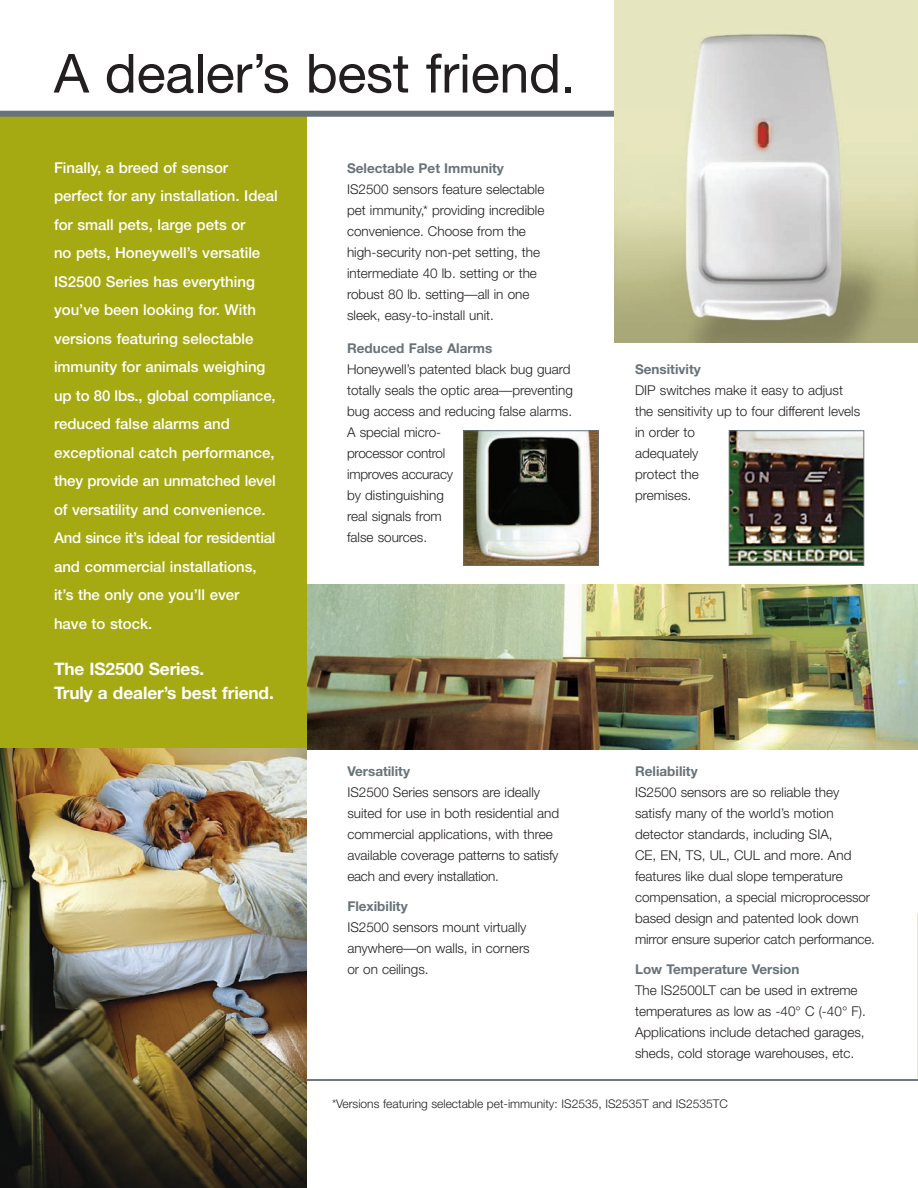
<style>
.page{position:relative;width:918px;height:1188px;background:#fff}
.page>*{position:absolute;margin:0;border:0;box-sizing:border-box;transform-origin:0 0}
.t1{font:54px "Helvetica Neue";letter-spacing:-.005em;color:#231f20}
.t2{font:700 17.25px/24px "Helvetica Neue";letter-spacing:-.005em;color:#fff}
.t3{font:500 15px/28.5px "Helvetica Neue";color:#fff}
.t4{font:300 13.5px/21px "Helvetica Neue";color:#231f20}
.t5{font:700 13.5px "Helvetica Neue";color:#687379}
.t6{font:300 12px "Helvetica Neue";color:#231f20}
</style>
<div class="page">
<img style="left:306px;top:585px;width:612px;height:164px">
<div style="left:0;top:115px;width:306px;height:650px;background:#a5a912"></div>
<img style="left:0;top:749px;width:306px;height:439px">
<div style="left:0;top:111px;width:918px;height:6px;background:#687379"></div>
<img style="left:614px;top:0;width:304px;height:343px">
<hr style="left:307px;top:1079px;width:611px;height:2px;background:#687379">
<img style="left:731px;top:433px;width:131px;height:131px">
<div style="left:729px;top:431px;width:135px;height:135px;border:1px solid #687379"></div>
<img style="left:466px;top:433px;width:130px;height:131px">
<div style="left:464px;top:431px;width:134px;height:135px;border:1px solid #687379"></div>
<hr style="left:917px;top:913px;width:1px;height:165px;background:#a5a912">
<h1 class="t1" style="left:54px;top:54px;width:523px">A dealer’s best friend.</h1>
<p class="t3" style="left:54px;top:155px;width:225px">Finally, a breed of sensor perfect for any installation. Ideal for small pets, large pets or<br>no pets, Honeywell’s versatile<br>IS2500 Series has everything you’ve been looking for. With versions featuring selectable immunity for animals weighing up to 80 lbs., global compliance, reduced false alarms and exceptional catch performance, they provide an unmatched level of versatility and convenience.<br>And since it’s ideal for residential and commercial installations, it’s the only one you’ll ever<br>have to stock.</p>
<p class="t5" style="left:347px;top:163px;width:158px">Selectable Pet Immunity</p>
<p class="t4" style="left:347px;top:179px;width:199px">IS2500 sensors feature selectable pet immunity,* providing incredible convenience. Choose from the high-security non-pet setting, the intermediate 40 lb. setting or the robust 80 lb. setting—all in one sleek, easy-to-install unit.</p>
<p class="t5" style="left:347px;top:344px;width:147px">Reduced False Alarms</p>
<p class="t4" style="left:347px;top:360px;width:227px">Honeywell’s patented black bug guard totally seals the optic area—preventing bug access and reducing false alarms.<br>A special micro-<br>processor control<br>improves accuracy<br>by distinguishing<br>real signals from<br>false sources.</p>
<p class="t2" style="left:54px;top:658px;width:221px">The IS2500 Series.<br>Truly a dealer’s best friend.</p>
<p class="t5" style="left:347px;top:767px;width:64px">Versatility</p>
<p class="t4" style="left:347px;top:783px;width:213px">IS2500 Series sensors are ideally suited for use in both residential and commercial applications, with three available coverage patterns to satisfy each and every installation.</p>
<p class="t5" style="left:347px;top:902px;width:62px">Flexibility</p>
<p class="t4" style="left:347px;top:918px;width:184px">IS2500 sensors mount virtually anywhere—on walls, in corners or on ceilings.</p>
<p class="t5" style="left:635px;top:365px;width:67px">Sensitivity</p>
<p class="t4" style="left:635px;top:381px;width:227px">DIP switches make it easy to adjust the sensitivity up to four different levels in order to<br>adequately<br>protect the<br>premises.</p>
<p class="t5" style="left:635px;top:767px;width:64px">Reliability</p>
<p class="t4" style="left:635px;top:783px;width:242px">IS2500 sensors are so reliable they satisfy many of the world’s motion detector standards, including SIA,<br>CE, EN, TS, UL, CUL and more. And features like dual slope temperature compensation, a special microprocessor based design and patented look down mirror ensure superior catch performance.</p>
<p class="t5" style="left:635px;top:965px;width:166px">Low Temperature Version</p>
<p class="t4" style="left:635px;top:981px;width:232px">The IS2500LT can be used in extreme temperatures as low as -40° C (-40° F).<br>Applications include detached garages, sheds, cold storage warehouses, etc.</p>
<p class="t6" style="left:332px;top:1099px;width:397px">*Versions featuring selectable pet-immunity: IS2535, IS2535T and IS2535TC</p>
</div>
